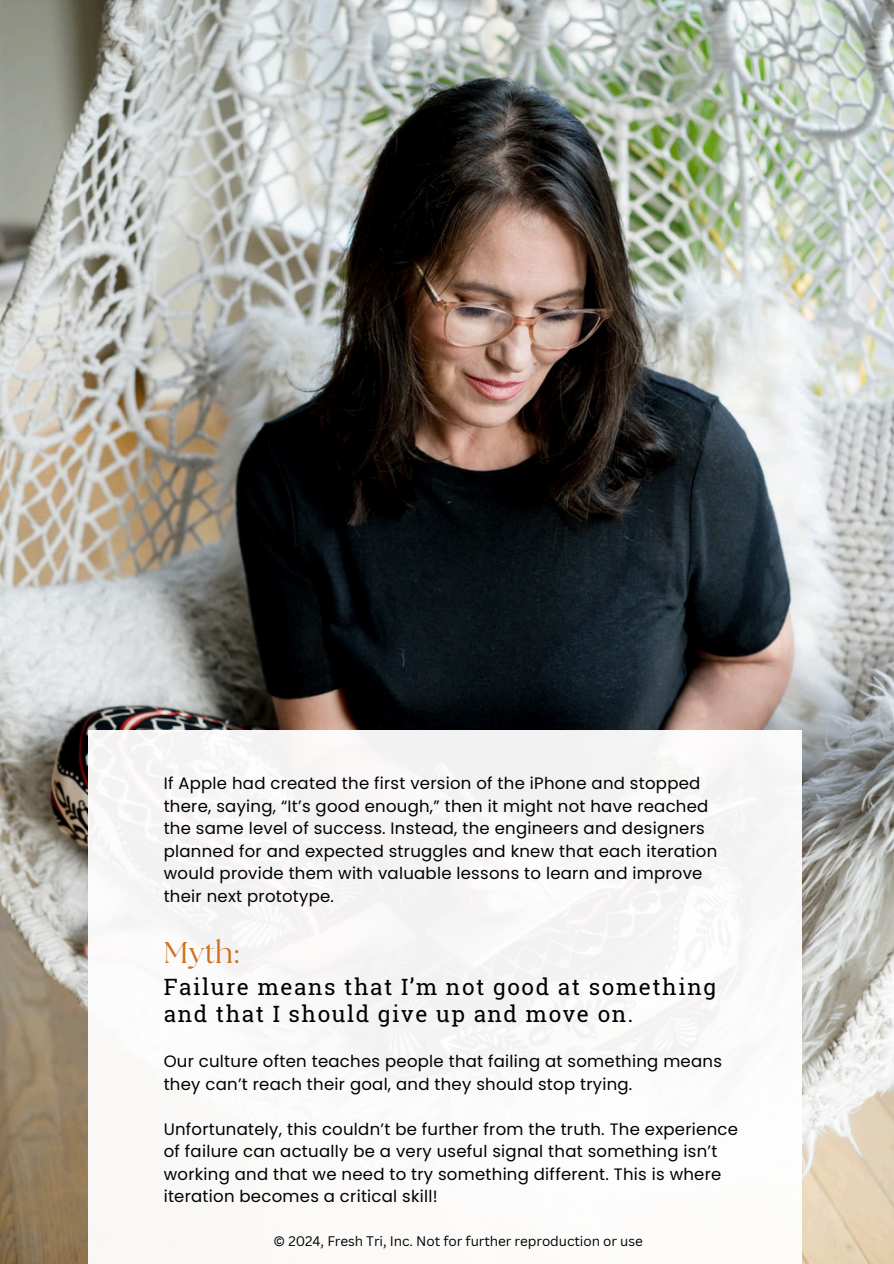
<style>
.page{position:relative;width:894px;height:1264px;background:#fff}
.page>*{position:absolute;margin:0;border:0;box-sizing:border-box;transform-origin:0 0}
.t1{font:30px "The Seasons";color:#cc721e}
.t2{font:22.5px/27px "Roboto Slab";letter-spacing:.07em;color:#000}
.t3{font:16.5px/22.5px "Poppins";letter-spacing:.015em;color:#000}
.t4{font:13.5px "Canva Sans";letter-spacing:-.005em;color:#000}
</style>
<div class="page">
<img style="left:0;top:0;width:893px;height:1262px">
<div style="left:88px;top:730px;width:713px;height:533px;background:#faf9f8"></div>
<h3 class="t3" style="left:164px;top:772px;width:555px">If Apple had created the first version of the iPhone and stopped there, saying, “It’s good enough,” then it might not have reached the same level of success. Instead, the engineers and designers planned for and expected struggles and knew that each iteration would provide them with valuable lessons to learn and improve their next prototype.</h3>
<h2 class="t1" style="left:164px;top:939px;width:76px">Myth:</h2>
<h3 class="t2" style="left:164px;top:972px;width:553px">Failure means that I’m not good at something and that I should give up and move on.</h3>
<h3 class="t3" style="left:164px;top:1050px;width:559px">Our culture often teaches people that failing at something means they can’t reach their goal, and they should stop trying.</h3>
<h1 class="t3" style="left:164px;top:1117px;width:575px">Unfortunately, this couldn’t be further from the truth. The experience of failure can actually be a very useful signal that something isn’t working and that we need to try something different. This is where iteration becomes a critical skill!</h1>
<p class="t4" style="left:273px;top:1231px;width:370px">© 2024, Fresh Tri, Inc. Not for further reproduction or use</p>
</div>
